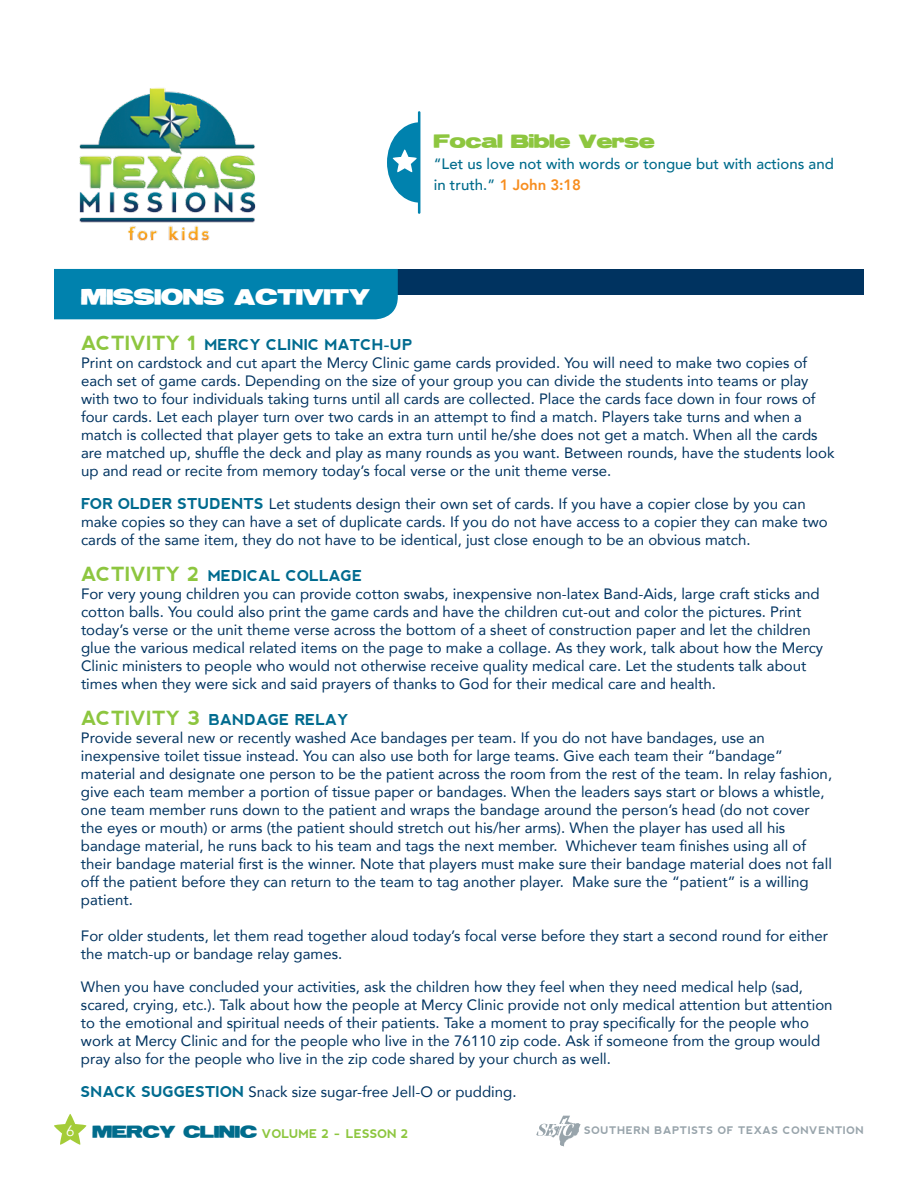
<style>
.page{position:relative;width:918px;height:1188px;background:#fff}
.page>*{position:absolute;margin:0;border:0;box-sizing:border-box;transform-origin:0 0}
.t1{font:19.5px "Reservoir Grunge";color:#fff}
.t2{font:16.5px "Reservoir Grunge";color:#8dc63f}
.t3{font:15px/18px "Avenir";color:#003360}
.t4{font:700 15px "nevis";color:#006b8f}
.t5{font:500 15px/21px "Avenir";color:#006c8c}
.t6{font:700 12px "nevis";color:#8dc63f}
.t7{font:700 10.5px "nevis";letter-spacing:.05em;color:#98a4ab}
.s1{font-weight:800;color:#f78d1e}
.s2{font-size:19.5px;color:#8dc63f}
.s3{font-family:"nevis";font-weight:700;color:#006b8f}
.s4{font-family:"Reservoir Grunge";font-weight:400;font-size:15px;color:#006c8c}
.s5{font-size:15px}
</style>
<div class="page">
<svg style="left:54px;top:1114px;width:33px;height:31px"></svg>
<svg style="left:536px;top:1116px;width:45px;height:30px"></svg>
<div style="left:54px;top:269px;width:810px;height:25px;background:#003360"></div>
<div style="left:54px;top:269px;width:344px;height:50px;background:#0082ae"></div>
<img style="left:79px;top:88px;width:177px;height:153px">
<hr style="left:418px;top:111px;width:2px;height:103px;background:#0082ae">
<svg style="left:387px;top:122px;width:31px;height:81px"></svg>
<p class="t2" style="left:434px;top:132px;width:222px">Focal Bible Verse</p>
<p class="t5" style="left:434px;top:152px;width:402px">“Let us love not with words or tongue but with actions and in truth.” <span class="s1">1 John 3:18</span></p>
<h1 class="t1" style="left:81px;top:286px;width:291px">MISSIONS ACTIVITY</h1>
<p class="t4" style="left:81px;top:336px;width:333px"><span class="s2">ACTIVITY 1</span> MERCY CLINIC MATCH-UP</p>
<p class="t3" style="left:81px;top:353px;width:755px">Print on cardstock and cut apart the Mercy Clinic game cards provided. You will need to make two copies of each set of game cards. Depending on the size of your group you can divide the students into teams or play with two to four individuals taking turns until all cards are collected. Place the cards face down in four rows of four cards. Let each player turn over two cards in an attempt to find a match. Players take turns and when a match is collected that player gets to take an extra turn until he/she does not get a match. When all the cards are matched up, shuffle the deck and play as many rounds as you want. Between rounds, have the students look up and read or recite from memory today’s focal verse or the unit theme verse.</p>
<p class="t3" style="left:81px;top:494px;width:748px"><span class="s3">FOR OLDER STUDENTS</span> Let students design their own set of cards. If you have a copier close by you can make copies so they can have a set of duplicate cards. If you do not have access to a copier they can make two cards of the same item, they do not have to be identical, just close enough to be an obvious match.</p>
<p class="t4" style="left:81px;top:567px;width:283px"><span class="s2">ACTIVITY 2</span> MEDICAL COLLAGE</p>
<p class="t3" style="left:81px;top:584px;width:744px">For very young children you can provide cotton swabs, inexpensive non-latex Band-Aids, large craft sticks and cotton balls. You could also print the game cards and have the children cut-out and color the pictures. Print today’s verse or the unit theme verse across the bottom of a sheet of construction paper and let the children glue the various medical related items on the page to make a collage. As they work, talk about how the Mercy Clinic ministers to people who would not otherwise receive quality medical care. Let the students talk about times when they were sick and said prayers of thanks to God for their medical care and health.</p>
<p class="t4" style="left:81px;top:711px;width:269px"><span class="s2">ACTIVITY 3</span> BANDAGE RELAY</p>
<p class="t3" style="left:81px;top:728px;width:753px">Provide several new or recently washed Ace bandages per team. If you do not have bandages, use an inexpensive toilet tissue instead. You can also use both for large teams. Give each team their “bandage” material and designate one person to be the patient across the room from the rest of the team. In relay fashion, give each team member a portion of tissue paper or bandages. When the leaders says start or blows a whistle, one team member runs down to the patient and wraps the bandage around the person’s head (do not cover the eyes or mouth) or arms (the patient should stretch out his/her arms). When the player has used all his bandage material, he runs back to his team and tags the next member. Whichever team finishes using all of their bandage material first is the winner. Note that players must make sure their bandage material does not fall off the patient before they can return to the team to tag another player. Make sure the “patient” is a willing patient.</p>
<p class="t3" style="left:81px;top:926px;width:748px">For older students, let them read together aloud today’s focal verse before they start a second round for either the match-up or bandage relay games.</p>
<p class="t3" style="left:81px;top:977px;width:753px">When you have concluded your activities, ask the children how they feel when they need medical help (sad, scared, crying, etc.). Talk about how the people at Mercy Clinic provide not only medical attention but attention to the emotional and spiritual needs of their patients. Take a moment to pray specifically for the people who work at Mercy Clinic and for the people who live in the 76110 zip code. Ask if someone from the group would pray also for the people who live in the zip code shared by your church as well.</p>
<p class="t3" style="left:81px;top:1082px;width:437px"><span class="s3">SNACK SUGGESTION</span> Snack size sugar-free Jell-O or pudding.</p>
<p class="t6" style="left:66px;top:1126px;width:344px"><sup>6</sup> <span class="s4">MERCY CLINIC</span> VOLUME 2 <span class="s5">-</span> LESSON 2</p>
<p class="t7" style="left:584px;top:1125px;width:281px">SOUTHERN BAPTISTS OF TEXAS CONVENTION</p>
</div>
